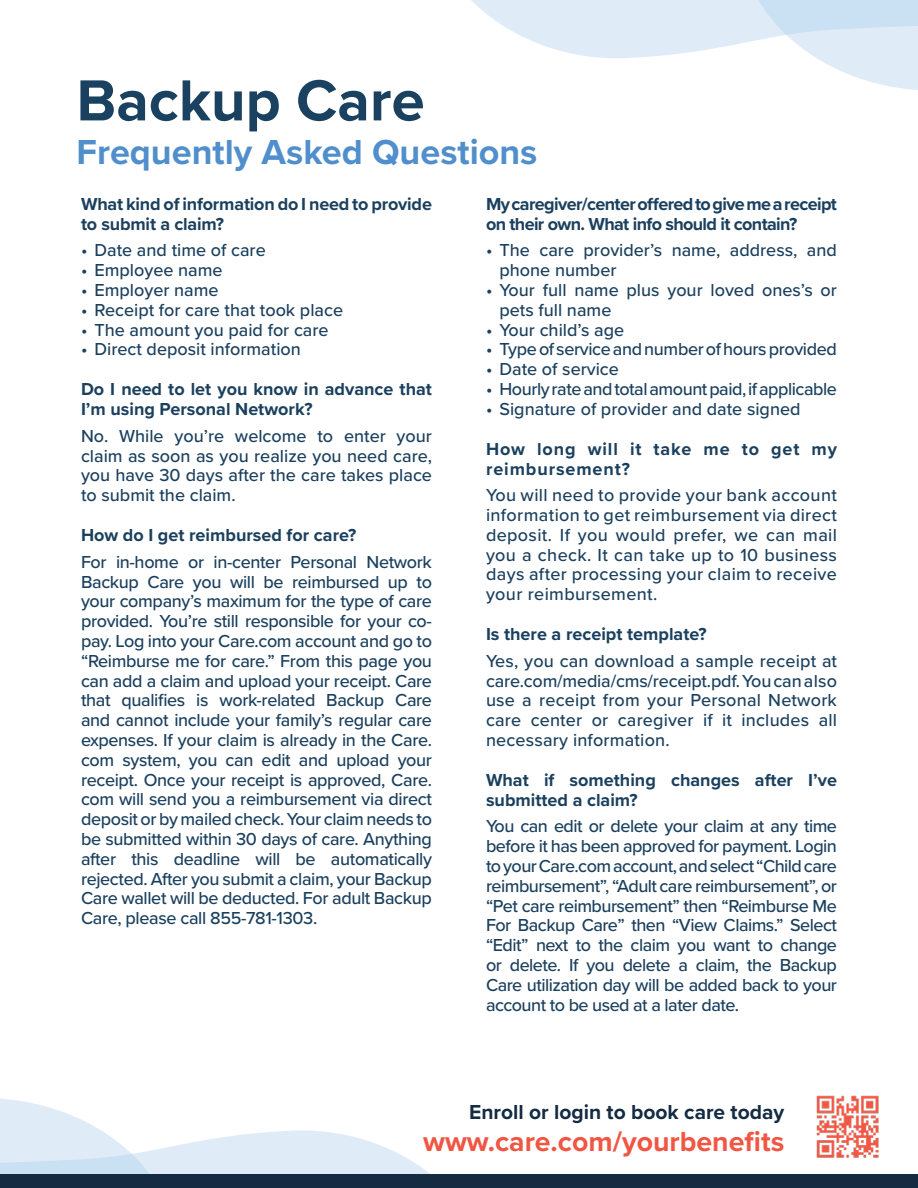
<style>
.page{position:relative;width:918px;height:1188px;background:#fff}
.page>*{position:absolute;margin:0;border:0;box-sizing:border-box;transform-origin:0 0}
.t1{font:700 60px "Proxima Nova";color:#1a415f}
.t2{font:700 36px "Proxima Nova";color:#508fcb}
.t3{font:700 28.5px "Proxima Nova";color:#f05643}
.t4{font:700 21px "Proxima Nova";color:#142b42}
.t5{font:500 18px/19.8px "Proxima Nova";color:#1b405e;text-align:justify}
.t6{font:700 18px/19.8px "Proxima Nova";color:#1b405e}
.t7{font:500 18px/26.5px "Proxima Nova";letter-spacing:-.02em;color:#1b405e}
.t8{font:700 18px/19.8px "Proxima Nova";letter-spacing:-.035em;color:#1b405e}
.t9{font:500 18px "Proxima Nova";letter-spacing:-.025em;color:#1b405e}
.t10{font:700 18px/19.8px "Proxima Nova";letter-spacing:.05em;color:#1b405e}
.s1{font-weight:700}
</style>
<div class="page">
<svg style="left:0;top:1098px;width:430px;height:76px"></svg>
<div style="left:0;top:1174px;width:918px;height:14px;background:#142b42"></div>
<svg style="left:471px;top:0;width:447px;height:90px"></svg>
<img style="left:816px;top:1095px;width:63px;height:63px">
<p class="t1" style="left:76px;top:56px;width:350px">Backup Care</p>
<p class="t2" style="left:76px;top:125px;width:462px">Frequently Asked Questions</p>
<p class="t6" style="left:81px;top:194px;width:352px">What kind of information do I need to provide to submit a claim?</p>
<p class="t5" style="left:81px;top:240px;width:186px">• Date and time of care</p>
<p class="t5" style="left:81px;top:260px;width:143px">• Employee name</p>
<p class="t5" style="left:81px;top:279px;width:139px">• Employer name</p>
<p class="t5" style="left:81px;top:299px;width:264px">• Receipt for care that took place</p>
<p class="t5" style="left:81px;top:319px;width:249px">• The amount you paid for care</p>
<p class="t5" style="left:81px;top:339px;width:221px">• Direct deposit information</p>
<p class="t6" style="left:81px;top:379px;width:352px">Do I need to let you know in advance that<br>I’m using Personal Network?</p>
<p class="t5" style="left:81px;top:425px;width:353px">No. While you’re welcome to enter your claim as soon as you realize you need care, you have 30 days after the care takes place to submit the claim.</p>
<p class="t7" style="left:81px;top:521px;width:352px"><span class="s1">How do I get reimbursed for care?<br></span>For in-home or in-center Personal Network</p>
<p class="t5" style="left:81px;top:571px;width:353px">Backup Care you will be reimbursed up to your company’s maximum for the type of care provided. You’re still responsible for your co&shy;pay. Log into your Care.com account and go to “Reimburse me for care.” From this page you can add a claim and upload your receipt. Care that qualifies is work-related Backup Care and cannot include your family’s regular care expenses. If your claim is already in the Care. com system, you can edit and upload your receipt. Once your receipt is approved, Care. com will send you a reimbursement via direct deposit or by mailed check. Your claim needs to be submitted within 30 days of care. Anything after this deadline will be automatically rejected. After you submit a claim, your Backup Care wallet will be deducted. For adult Backup Care, please call 855-781-1303.</p>
<p class="t8" style="left:486px;top:194px;width:353px">My caregiver/center offered to give me a receipt on their own. What info should it contain?</p>
<p class="t5" style="left:500px;top:240px;width:339px;text-indent:-14px">• The care provider’s name, address, and phone number</p>
<p class="t5" style="left:500px;top:279px;width:339px;text-indent:-14px">• Your full name plus your loved ones’s or pets full name</p>
<p class="t5" style="left:486px;top:319px;width:140px">• Your child’s age</p>
<p class="t7" style="left:486px;top:335px;width:352px">• Type of service and number of hours provided</p>
<p class="t5" style="left:486px;top:359px;width:135px">• Date of service</p>
<p class="t9" style="left:486px;top:375px;width:353px">• Hourly rate and total amount paid, if applicable</p>
<p class="t5" style="left:486px;top:398px;width:316px">• Signature of provider and date signed</p>
<p class="t10" style="left:486px;top:438px;width:352px">How long will it take me to get my reimbursement?</p>
<p class="t5" style="left:486px;top:485px;width:353px">You will need to provide your bank account information to get reimbursement via direct deposit. If you would prefer, we can mail you a check. It can take up to 10 business days after processing your claim to receive your reimbursement.</p>
<p class="t5" style="left:486px;top:620px;width:353px;line-height:26.5px"><span class="s1">Is there a receipt template?<br></span>Yes, you can download a sample receipt at</p>
<p class="t5" style="left:486px;top:670px;width:353px">care.com/media/cms/receipt.pdf. You can also use a receipt from your Personal Network care center or caregiver if it includes all necessary information.</p>
<p class="t6" style="left:486px;top:770px;width:353px">What if something changes after I’ve submitted a claim?</p>
<p class="t5" style="left:486px;top:816px;width:353px">You can edit or delete your claim at any time before it has been approved for payment. Login to your Care.com account, and select “Child care reimbursement”, “Adult care reimbursement”, or “Pet care reimbursement” then “Reimburse Me For Backup Care” then “View Claims.” Select “Edit” next to the claim you want to change or delete. If you delete a claim, the Backup Care utilization day will be added back to your account to be used at a later date.</p>
<p class="t4" style="left:469px;top:1097px;width:317px">Enroll or login to book care today</p>
<p class="t3" style="left:423px;top:1120px;width:363px">www.care.com/yourbenefits</p>
</div>
